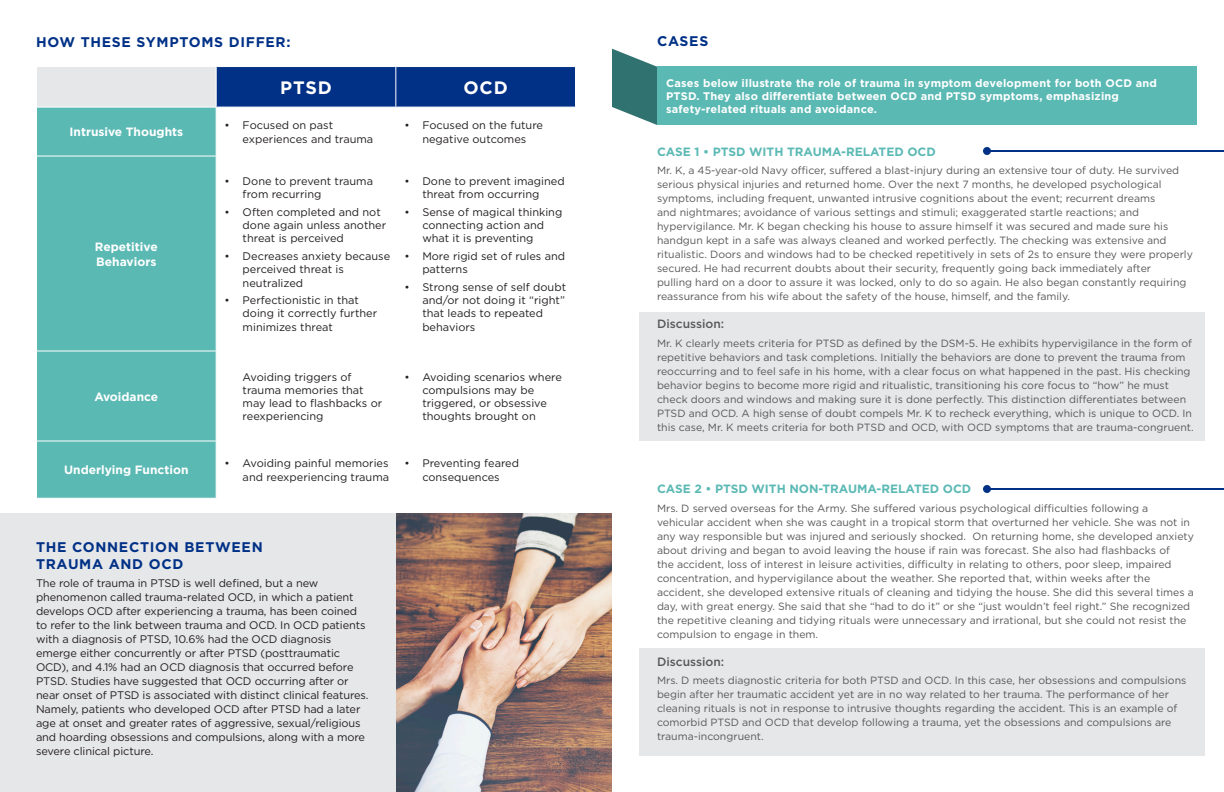
<style>
.page{position:relative;width:1224px;height:792px;background:#fff}
.page>*{position:absolute;margin:0;border:0;box-sizing:border-box;transform-origin:0 0}
.t1{font:700 18px "Gotham";letter-spacing:.05em;color:#fff}
.t2{font:700 14px/16.8px "Gotham";letter-spacing:.05em;color:#003186}
.t3{font:700 12px "Gotham";color:#5bb9b4}
.t4{font:700 12px "Gotham";color:#fff}
.t5{font:500 12px "Gotham";color:#57585a}
.t6{font:11px/13.2px "Gotham";letter-spacing:-.01em;color:#231f20}
.t7{font:700 11px "Gotham";letter-spacing:.02em;color:#fff}
.t8{font:10.5px/14px "Gotham";color:#57585a}
</style>
<div class="page">
<div style="left:640px;top:312px;width:566px;height:129px;background:#e6e7e9"></div>
<div style="left:640px;top:648px;width:566px;height:108px;background:#e6e7e9"></div>
<div style="left:0;top:513px;width:396px;height:279px;background:#e6e7e9"></div>
<div style="left:36px;top:67px;width:180px;height:40px;background:#e6e7e9"></div>
<div style="left:217px;top:67px;width:358px;height:40px;background:#003186"></div>
<div style="left:37px;top:108px;width:179px;height:390px;background:#5bb9b4"></div>
<hr style="left:36px;top:67px;width:1px;height:40px;background:#fff">
<hr style="left:395px;top:67px;width:1px;height:40px;background:#fff">
<hr style="left:36px;top:156px;width:180px;height:1px;background:#fff">
<hr style="left:36px;top:350px;width:180px;height:2px;background:#fff">
<hr style="left:36px;top:440px;width:180px;height:2px;background:#fff">
<img style="left:396px;top:514px;width:216px;height:278px">
<div style="left:657px;top:66px;width:539px;height:59px;background:#5bb9b4"></div>
<svg style="left:612px;top:49px;width:45px;height:76px"></svg>
<hr style="left:987px;top:488px;width:237px;height:2px;background:#003186">
<div style="left:983px;top:485px;width:8px;height:8px;background:#003186;border-radius:50%"></div>
<hr style="left:987px;top:150px;width:237px;height:2px;background:#003186">
<div style="left:983px;top:147px;width:8px;height:8px;background:#003186;border-radius:50%"></div>
<p class="t2" style="left:36px;top:34px;width:256px">HOW THESE SYMPTOMS DIFFER:</p>
<p class="t1" style="left:280px;top:76px;width:53px">PTSD</p>
<p class="t1" style="left:463px;top:76px;width:46px">OCD</p>
<p class="t4" style="left:70px;top:124px;width:115px">Intrusive Thoughts</p>
<p class="t6" style="left:243px;top:119px;width:132px;text-indent:-18px">• Focused on past experiences and trauma</p>
<p class="t6" style="left:404px;top:119px;width:140px;text-align:center">• Focused on the future negative outcomes</p>
<p class="t4" style="left:95px;top:239px;width:64px">Repetitive</p>
<p class="t4" style="left:96px;top:253px;width:62px">Behaviors</p>
<p class="t4" style="left:94px;top:389px;width:65px">Avoidance</p>
<p class="t6" style="left:243px;top:174px;width:132px;text-indent:-18px">• Done to prevent trauma from recurring</p>
<p class="t6" style="left:243px;top:205px;width:145px;text-indent:-18px">• Often completed and not done again unless another threat is perceived</p>
<p class="t6" style="left:243px;top:249px;width:149px;text-indent:-18px">• Decreases anxiety because perceived threat is neutralized</p>
<p class="t6" style="left:243px;top:294px;width:136px;text-indent:-18px">• Perfectionistic in that doing it correctly further minimizes threat</p>
<p class="t6" style="left:422px;top:174px;width:144px;text-indent:-18px">• Done to prevent imagined threat from occurring</p>
<p class="t6" style="left:422px;top:205px;width:142px;text-indent:-18px">• Sense of magical thinking connecting action and what it is preventing</p>
<p class="t6" style="left:422px;top:249px;width:144px;text-indent:-18px">• More rigid set of rules and patterns</p>
<p class="t6" style="left:422px;top:280px;width:145px;text-indent:-18px">• Strong sense of self doubt and/or not doing it “right” that leads to repeated behaviors</p>
<p class="t6" style="left:243px;top:370px;width:141px">Avoiding triggers of trauma memories that may lead to flashbacks or reexperiencing</p>
<p class="t6" style="left:422px;top:370px;width:141px;text-indent:-18px">• Avoiding scenarios where compulsions may be triggered, or obsessive thoughts brought on</p>
<p class="t4" style="left:64px;top:462px;width:126px">Underlying Function</p>
<p class="t6" style="left:225px;top:457px;width:166px;text-align:right">• Avoiding painful memories and reexperiencing trauma</p>
<p class="t6" style="left:404px;top:457px;width:116px;text-align:center">• Preventing feared consequences</p>
<p class="t2" style="left:36px;top:539px;width:228px">THE CONNECTION BETWEEN<br>TRAUMA AND OCD</p>
<p class="t6" style="left:36px;top:576px;width:334px;line-height:14px">The role of trauma in PTSD is well defined, but a new phenomenon called trauma-related OCD, in which a patient develops OCD after experiencing a trauma, has been coined to refer to the link between trauma and OCD. In OCD patients with a diagnosis of PTSD, 10.6% had the OCD diagnosis emerge either concurrently or after PTSD (posttraumatic OCD), and 4.1% had an OCD diagnosis that occurred before PTSD. Studies have suggested that OCD occurring after or near onset of PTSD is associated with distinct clinical features.<br>Namely, patients who developed OCD after PTSD had a later age at onset and greater rates of aggressive, sexual/religious and hoarding obsessions and compulsions, along with a more severe clinical picture.</p>
<p class="t2" style="left:657px;top:33px;width:53px">CASES</p>
<p class="t7" style="left:666px;top:76px;width:493px">Cases below illustrate the role of trauma in symptom development for both OCD and</p>
<p class="t7" style="left:666px;top:89px;width:455px">PTSD. They also differentiate between OCD and PTSD symptoms, emphasizing</p>
<p class="t7" style="left:666px;top:102px;width:213px">safety-related rituals and avoidance.</p>
<p class="t3" style="left:657px;top:144px;width:280px">CASE 1 • PTSD WITH TRAUMA-RELATED OCD</p>
<p class="t8" style="left:657px;top:163px;width:537px">Mr. K, a 45-year-old Navy officer, suffered a blast-injury during an extensive tour of duty. He survived serious physical injuries and returned home. Over the next 7 months, he developed psychological symptoms, including frequent, unwanted intrusive cognitions about the event; recurrent dreams<br>and nightmares; avoidance of various settings and stimuli; exaggerated startle reactions; and hypervigilance. Mr. K began checking his house to assure himself it was secured and made sure his handgun kept in a safe was always cleaned and worked perfectly. The checking was extensive and ritualistic. Doors and windows had to be checked repetitively in sets of 2s to ensure they were properly secured. He had recurrent doubts about their security, frequently going back immediately after<br>pulling hard on a door to assure it was locked, only to do so again. He also began constantly requiring reassurance from his wife about the safety of the house, himself, and the family.</p>
<p class="t5" style="left:657px;top:316px;width:69px">Discussion:</p>
<p class="t8" style="left:657px;top:336px;width:538px">Mr. K clearly meets criteria for PTSD as defined by the DSM-5. He exhibits hypervigilance in the form of repetitive behaviors and task completions. Initially the behaviors are done to prevent the trauma from reoccurring and to feel safe in his home, with a clear focus on what happened in the past. His checking behavior begins to become more rigid and ritualistic, transitioning his core focus to “how” he must check doors and windows and making sure it is done perfectly. This distinction differentiates between PTSD and OCD. A high sense of doubt compels Mr. K to recheck everything, which is unique to OCD. In this case, Mr. K meets criteria for both PTSD and OCD, with OCD symptoms that are trauma-congruent.</p>
<p class="t3" style="left:657px;top:481px;width:316px">CASE 2 • PTSD WITH NON-TRAUMA-RELATED OCD</p>
<p class="t8" style="left:657px;top:501px;width:539px">Mrs. D served overseas for the Army. She suffered various psychological difficulties following a vehicular accident when she was caught in a tropical storm that overturned her vehicle. She was not in any way responsible but was injured and seriously shocked. On returning home, she developed anxiety about driving and began to avoid leaving the house if rain was forecast. She also had flashbacks of<br>the accident, loss of interest in leisure activities, difficulty in relating to others, poor sleep, impaired concentration, and hypervigilance about the weather. She reported that, within weeks after the accident, she developed extensive rituals of cleaning and tidying the house. She did this several times a day, with great energy. She said that she “had to do it” or she “just wouldn’t feel right.” She recognized the repetitive cleaning and tidying rituals were unnecessary and irrational, but she could not resist the compulsion to engage in them.</p>
<p class="t5" style="left:657px;top:654px;width:69px">Discussion:</p>
<p class="t8" style="left:657px;top:673px;width:531px">Mrs. D meets diagnostic criteria for both PTSD and OCD. In this case, her obsessions and compulsions begin after her traumatic accident yet are in no way related to her trauma. The performance of her cleaning rituals is not in response to intrusive thoughts regarding the accident. This is an example of comorbid PTSD and OCD that develop following a trauma, yet the obsessions and compulsions are trauma-incongruent.</p>
</div>
